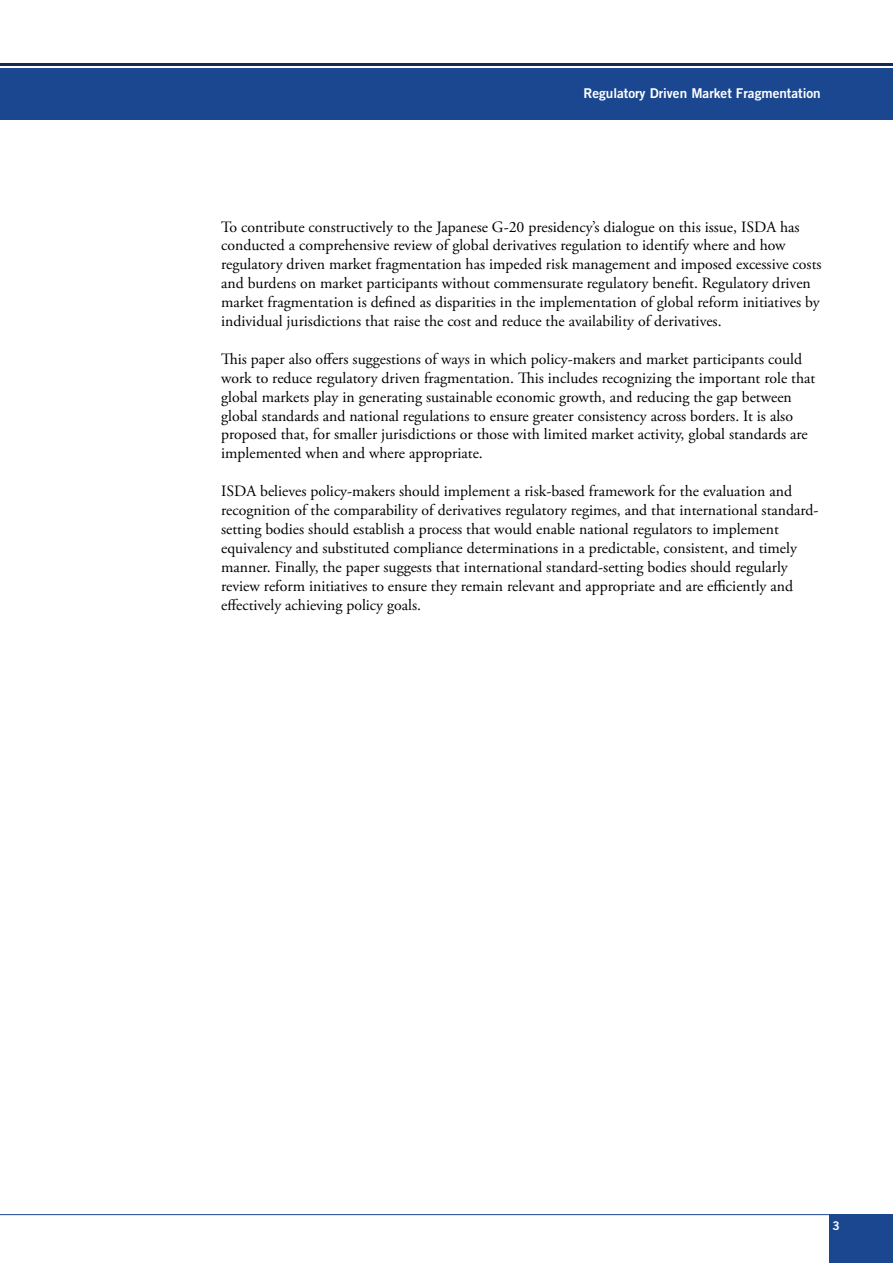
<style>
.page{position:relative;width:893px;height:1263px;background:#fff}
.page>*{position:absolute;margin:0;border:0;box-sizing:border-box;transform-origin:0 0}
.t1{font:15.75px/18.9px "Adobe Garamond Pro";color:#000}
.t2{font:13.5px "Trade Gothic LT Std Bd 2";color:#fff}
.t3{font:12px "Trade Gothic Bold Two";color:#fff}
</style>
<div class="page">
<div style="left:0;top:68px;width:893px;height:51px;background:#1a4790"></div>
<hr style="left:0;top:64px;width:893px;height:2px;background:#152a52">
<div style="left:829px;top:1214px;width:64px;height:49px;background:#1a4790"></div>
<hr style="left:0;top:1214px;width:829px;height:1px;background:#1a4790">
<p class="t2" style="left:583px;top:85px;width:239px">Regulatory Driven Market Fragmentation</p>
<p class="t1" style="left:221px;top:218px;width:602px">To contribute constructively to the Japanese G-20 presidency’s dialogue on this issue, ISDA has conducted a comprehensive review of global derivatives regulation to identify where and how regulatory driven market fragmentation has impeded risk management and imposed excessive costs and burdens on market participants without commensurate regulatory benefit. Regulatory driven market fragmentation is defined as disparities in the implementation of global reform initiatives by individual jurisdictions that raise the cost and reduce the availability of derivatives.</p>
<p class="t1" style="left:221px;top:350px;width:596px">This paper also offers suggestions of ways in which policy-makers and market participants could work to reduce regulatory driven fragmentation. This includes recognizing the important role that global markets play in generating sustainable economic growth, and reducing the gap between global standards and national regulations to ensure greater consistency across borders. It is also proposed that, for smaller jurisdictions or those with limited market activity, global standards are implemented when and where appropriate.</p>
<p class="t1" style="left:221px;top:482px;width:599px">ISDA believes policy-makers should implement a risk-based framework for the evaluation and recognition of the comparability of derivatives regulatory regimes, and that international standard&shy;setting bodies should establish a process that would enable national regulators to implement equivalency and substituted compliance determinations in a predictable, consistent, and timely manner. Finally, the paper suggests that international standard-setting bodies should regularly review reform initiatives to ensure they remain relevant and appropriate and are efficiently and effectively achieving policy goals.</p>
<p class="t3" style="left:833px;top:1219px;width:9px">3</p>
</div>
